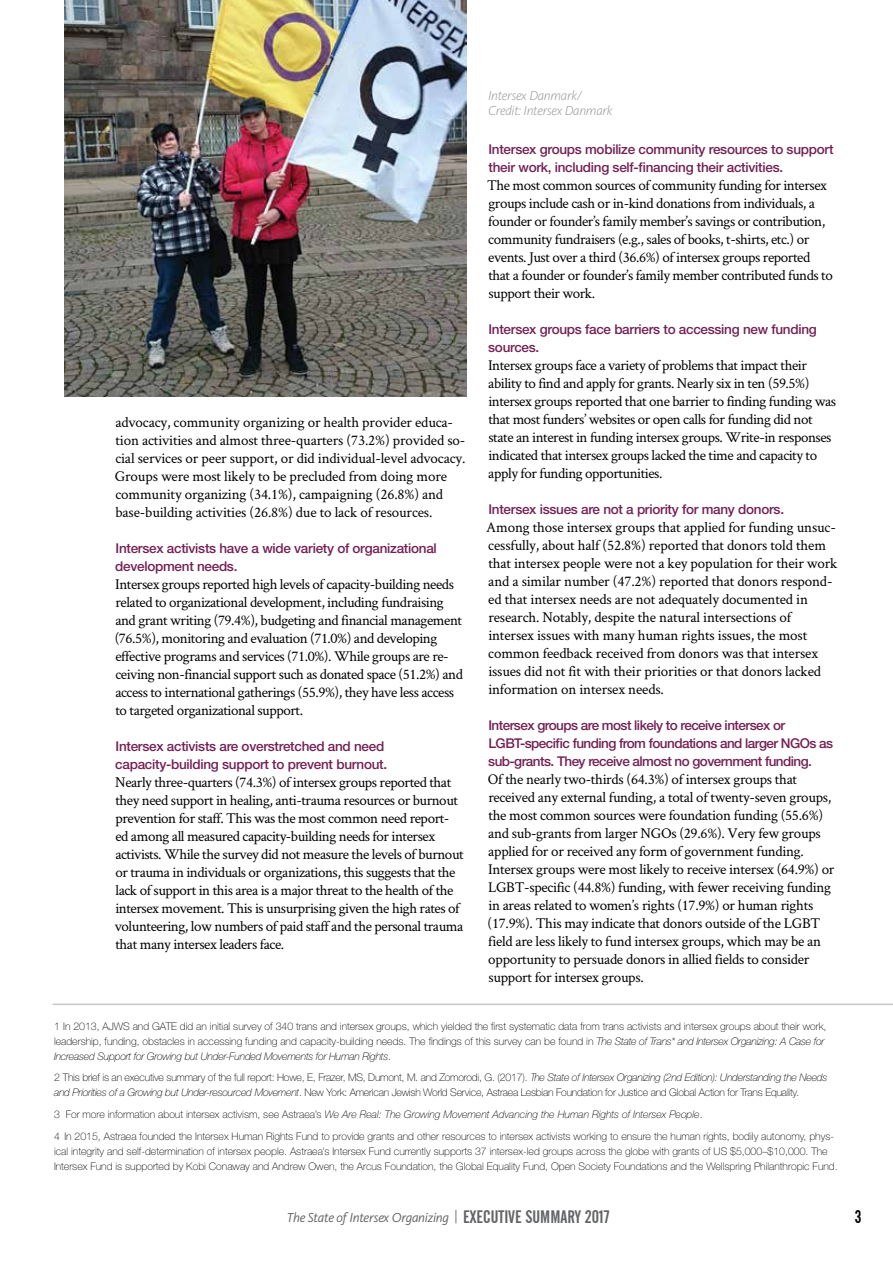
<style>
.page{position:relative;width:893px;height:1263px;background:#fff}
.page>*{position:absolute;margin:0;border:0;box-sizing:border-box;transform-origin:0 0}
.t1{font:18px "Alternate Gothic No 2 BT";color:#000}
.t2{font:15px/18px "Crimson Text";letter-spacing:-.03em;color:#000}
.t3{font:15px/18px "Crimson Text";letter-spacing:-.01em;color:#000}
.t4{font:500 13.5px/18px "Helvetica Neue LT Std";letter-spacing:-.02em;color:#732154}
.t5{font:500 13.5px/18px "Helvetica Neue LT Std";letter-spacing:-.04em;color:#732154}
.t6{font:italic 13.5px "Kievit Pro";letter-spacing:-.02em;color:#636466}
.t7{font:italic 300 13.5px/15px "Kievit Pro";letter-spacing:-.02em;color:#9c9c9f}
.t8{font:100 10.5px/15px "Helvetica Neue LT Std";color:#000}
.t9{font:100 10.5px/15px "Helvetica Neue LT Std";letter-spacing:-.02em;color:#000}
.s1{font-style:italic}
.s2{font-style:italic;font-stretch:condensed}
.s3{font-style:normal}
.s4{font-family:"Alternate Gothic No 2 BT";font-style:normal;font-size:18px}
</style>
<div class="page">
<hr style="left:52px;top:1003px;width:841px;height:2px;background:#c7c8ca">
<img style="left:65px;top:0;width:402px;height:396px">
<p class="t7" style="left:488px;top:88px;width:126px">Intersex Danmark/<br>Credit: Intersex Danmark</p>
<p class="t4" style="left:488px;top:140px;width:347px">Intersex groups mobilize community resources to support their work, including self-financing their activities.</p>
<p class="t2" style="left:487px;top:175px;width:347px">The most common sources of community funding for intersex groups include cash or in-kind donations from individuals, a founder or founder’s family member’s savings or contribution, community fundraisers (e.g., sales of books, t-shirts, etc.) or events. Just over a third (36.6%) of intersex groups reported that a founder or founder’s family member contributed funds to support their work.</p>
<p class="t4" style="left:488px;top:320px;width:330px">Intersex groups face barriers to accessing new funding sources.</p>
<p class="t2" style="left:488px;top:355px;width:349px">Intersex groups face a variety of problems that impact their ability to find and apply for grants. Nearly six in ten (59.5%) intersex groups reported that one barrier to finding funding was that most funders’ websites or open calls for funding did not state an interest in funding intersex groups. Write-in responses indicated that intersex groups lacked the time and capacity to apply for funding opportunities.</p>
<p class="t4" style="left:488px;top:500px;width:297px">Intersex issues are not a priority for many donors.</p>
<p class="t3" style="left:486px;top:517px;width:353px">Among those intersex groups that applied for funding unsuc&shy;cessfully, about half (52.8%) reported that donors told them that intersex people were not a key population for their work and a similar number (47.2%) reported that donors respond&shy;ed that intersex needs are not adequately documented in research. Notably, despite the natural intersections of intersex issues with many human rights issues, the most common feedback received from donors was that intersex issues did not fit with their priorities or that donors lacked information on intersex needs.</p>
<p class="t5" style="left:488px;top:716px;width:346px">Intersex groups are most likely to receive intersex or<br>LGBT-specific funding from foundations and larger NGOs as sub-grants. They receive almost no government funding.</p>
<p class="t2" style="left:488px;top:769px;width:348px">Of the nearly two-thirds (64.3%) of intersex groups that received any external funding, a total of twenty-seven groups, the most common sources were foundation funding (55.6%) and sub-grants from larger NGOs (29.6%). Very few groups applied for or received any form of government funding.<br>Intersex groups were most likely to receive intersex (64.9%) or LGBT-specific (44.8%) funding, with fewer receiving funding in areas related to women’s rights (17.9%) or human rights (17.9%). This may indicate that donors outside of the LGBT field are less likely to fund intersex groups, which may be an opportunity to persuade donors in allied fields to consider support for intersex groups.</p>
<p class="t8" style="left:54px;top:1018px;width:774px">1 In 2013, AJWS and GATE did an initial survey of 340 trans and intersex groups, which yielded the first systematic data from trans activists and intersex groups about their work, leadership, funding, obstacles in accessing funding and capacity-building needs. The findings of this survey can be found in <span class="s1">The State of Trans* and Intersex Organizing: A Case for<br>Increased Support for Growing but Under-Funded Movements for Human Rights</span>.</p>
<p class="t9" style="left:54px;top:1070px;width:775px">2 This brief is an executive summary of the full report: Howe, E, Frazer, MS, Dumont, M. and Zomorodi, G. (2017). <span class="s2">T</span><span class="s1">he State of Intersex Organizing (2nd Edition): Understanding the Needs and Priorities of a Growing but Under-resourced Movement</span>. New York: American Jewish World Service, Astraea Lesbian Foundation for Justice and Global Action for Trans Equality.</p>
<p class="t8" style="left:54px;top:1103px;width:782px;line-height:21.8px">3 For more information about intersex activism, see Astraea’s <span class="s1">We Are Real: The Growing Movement Advancing the Human Rights of Intersex People</span>.<br>4 In 2015, Astraea founded the Intersex Human Rights Fund to provide grants and other resources to intersex activists working to ensure the human rights, bodily autonomy, phys-</p>
<p class="t8" style="left:54px;top:1143px;width:785px">ical integrity and self-determination of intersex people. Astraea’s Intersex Fund currently supports 37 intersex-led groups across the globe with grants of US $5,000–$10,000. The<br>Intersex Fund is supported by Kobi Conaway and Andrew Owen, the Arcus Foundation, the Global Equality Fund, Open Society Foundations and the Wellspring Philanthropic Fund.</p>
<p class="t3" style="left:115px;top:412px;width:352px">advocacy, community organizing or health provider educa&shy;tion activities and almost three-quarters (73.2%) provided so&shy;cial services or peer support, or did individual-level advocacy.<br>Groups were most likely to be precluded from doing more community organizing (34.1%), campaigning (26.8%) and base-building activities (26.8%) due to lack of resources.</p>
<p class="t4" style="left:115px;top:539px;width:323px">Intersex activists have a wide variety of organizational development needs.</p>
<p class="t2" style="left:115px;top:574px;width:350px">Intersex groups reported high levels of capacity-building needs related to organizational development, including fundraising and grant writing (79.4%), budgeting and financial management (76.5%), monitoring and evaluation (71.0%) and developing effective programs and services (71.0%). While groups are re&shy;ceiving non-financial support such as donated space (51.2%) and access to international gatherings (55.9%), they have less access to targeted organizational support.</p>
<p class="t4" style="left:115px;top:737px;width:273px">Intersex activists are overstretched and need capacity-building support to prevent burnout.</p>
<p class="t2" style="left:115px;top:772px;width:350px">Nearly three-quarters (74.3%) of intersex groups reported that they need support in healing, anti-trauma resources or burnout prevention for staff. This was the most common need report&shy;ed among all measured capacity-building needs for intersex activists. While the survey did not measure the levels of burnout or trauma in individuals or organizations, this suggests that the lack of support in this area is a major threat to the health of the intersex movement. This is unsurprising given the high rates of volunteering, low numbers of paid staff and the personal trauma that many intersex leaders face.</p>
<p class="t6" style="left:287px;top:1209px;width:324px">The State of Intersex Organizing <span class="s3">|</span> <span class="s4">EXECUTIVE SUMMARY 2017</span></p>
<p class="t1" style="left:855px;top:1206px;width:8px">3</p>
</div>
